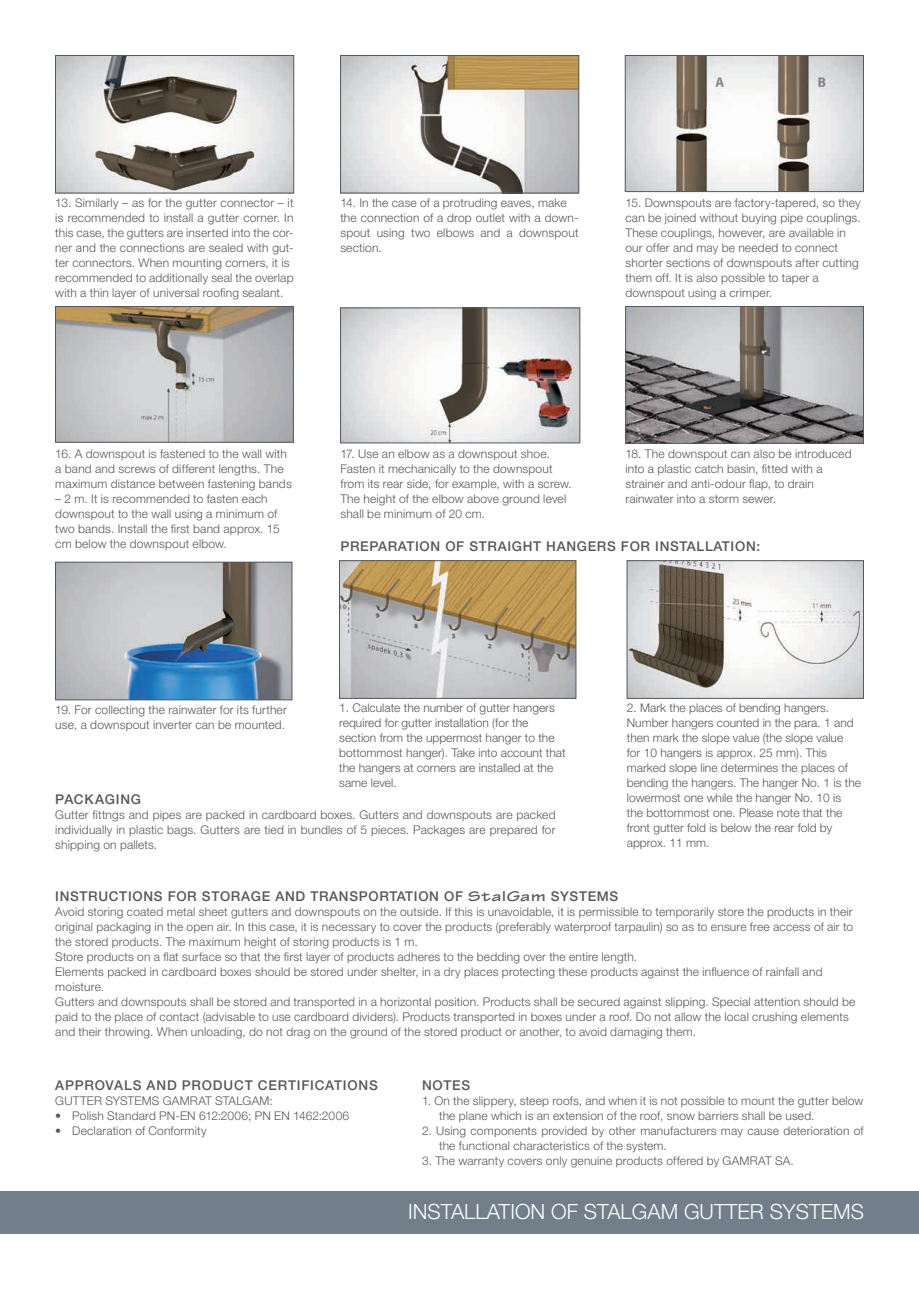
<style>
.page{position:relative;width:919px;height:1289px;background:#fff}
.page>*{position:absolute;margin:0;border:0;box-sizing:border-box;transform-origin:0 0}
.t1{font:300 21px "Helvetica Neue LT Pro";color:#fff}
.t2{font:500 13.5px "Helvetica Neue LT Pro";letter-spacing:.05em;color:#57585a}
.t3{font:300 12px/15px "Helvetica Neue LT Pro";letter-spacing:.015em;color:#57585a}
.s1{font-family:"Tekton Pro";font-weight:700;font-stretch:expanded;font-size:15px}
</style>
<div class="page">
<img style="left:342px;top:310px;width:236px;height:131px">
<div style="left:340px;top:308px;width:240px;height:135px;border:1px solid #57585a"></div>
<img style="left:627px;top:308px;width:234px;height:133px">
<div style="left:625px;top:306px;width:238px;height:137px;border:1px solid #57585a"></div>
<img style="left:57px;top:564px;width:233px;height:134px">
<div style="left:55px;top:562px;width:237px;height:138px;border:1px solid #57585a"></div>
<img style="left:57px;top:57px;width:235px;height:134px">
<div style="left:55px;top:55px;width:239px;height:138px;border:1px solid #57585a"></div>
<img style="left:342px;top:57px;width:235px;height:134px">
<div style="left:340px;top:55px;width:239px;height:138px;border:1px solid #57585a"></div>
<img style="left:627px;top:57px;width:234px;height:133px">
<div style="left:625px;top:55px;width:238px;height:137px;border:1px solid #57585a"></div>
<img style="left:57px;top:308px;width:234px;height:132px">
<div style="left:55px;top:306px;width:238px;height:136px;border:1px solid #57585a"></div>
<img style="left:341px;top:562px;width:233px;height:134px">
<div style="left:339px;top:560px;width:237px;height:138px;border:1px solid #57585a"></div>
<img style="left:628px;top:562px;width:233px;height:134px">
<div style="left:626px;top:560px;width:237px;height:138px;border:1px solid #57585a"></div>
<div style="left:0;top:1191px;width:918px;height:42px;background:#727f8a"></div>
<p class="t3" style="left:55px;top:195px;width:240px">13. Similarly – as for the gutter connector – it is recommended to install a gutter corner. In this case, the gutters are inserted into the cor&shy;ner and the connections are sealed with gut&shy;ter connectors. When mounting corners, it is recommended to additionally seal the overlap with a thin layer of universal roofing sealant.</p>
<p class="t3" style="left:340px;top:195px;width:240px">14. In the case of a protruding eaves, make the connection of a drop outlet with a down&shy;spout using two elbows and a downspout section.</p>
<p class="t3" style="left:625px;top:195px;width:237px">15. Downspouts are factory-tapered, so they can be joined without buying pipe couplings.<br>These couplings, however, are available in our offer and may be needed to connect shorter sections of downspouts after cutting them off. It is also possible to taper a downspout using a crimper.</p>
<p class="t3" style="left:55px;top:445px;width:238px">16. A downspout is fastened to the wall with a band and screws of different lengths. The maximum distance between fastening bands</p>
<p class="t3" style="left:55px;top:490px;width:226px">– 2 m. It is recommended to fasten each downspout to the wall using a minimum of two bands. Install the first band approx. 15 cm below the downspout elbow.</p>
<p class="t3" style="left:340px;top:445px;width:233px">17. Use an elbow as a downspout shoe.<br>Fasten it mechanically to the downspout from its rear side, for example, with a screw.<br>The height of the elbow above ground level shall be minimum of 20 cm.</p>
<p class="t3" style="left:625px;top:445px;width:228px">18. The downspout can also be introduced into a plastic catch basin, fitted with a strainer and anti-odour flap, to drain rainwater into a storm sewer.</p>
<p class="t2" style="left:340px;top:538px;width:421px">PREPARATION OF STRAIGHT HANGERS FOR INSTALLATION:</p>
<p class="t3" style="left:339px;top:700px;width:228px">1. Calculate the number of gutter hangers required for gutter installation (for the section from the uppermost hanger to the bottommost hanger). Take into account that the hangers at corners are installed at the same level.</p>
<p class="t3" style="left:626px;top:700px;width:236px">2. Mark the places of bending hangers.<br>Number hangers counted in the para. 1 and then mark the slope value (the slope value<br>for 10 hangers is approx. 25 mm). This marked slope line determines the places of bending the hangers. The hanger No. 1 is the lowermost one while the hanger No. 10 is<br>the bottommost one. Please note that the front gutter fold is below the rear fold by approx. 11 mm.</p>
<p class="t3" style="left:55px;top:701px;width:233px">19. For collecting the rainwater for its further use, a downspout inverter can be mounted.</p>
<p class="t2" style="left:55px;top:791px;width:87px">PACKAGING</p>
<p class="t3" style="left:55px;top:807px;width:502px;text-align:justify">Gutter fittngs and pipes are packed in cardboard boxes. Gutters and downspouts are packed individually in plastic bags. Gutters are tied in bundles of 5 pieces. Packages are prepared for shipping on pallets.</p>
<p class="t2" style="left:55px;top:887px;width:564px">INSTRUCTIONS FOR STORAGE AND TRANSPORTATION OF <span class="s1">StalGam</span> SYSTEMS</p>
<p class="t3" style="left:55px;top:903px;width:801px">Avoid storing coated metal sheet gutters and downspouts on the outside. If this is unavoidable, it is permissible to temporarily store the products in their original packaging in the open air. In this case, it is necessary to cover the products (preferably waterproof tarpaulin) so as to ensure free access of air to the stored products. The maximum height of storing products is 1 m.<br>Store products on a flat surface so that the first layer of products adheres to the bedding over the entire length.<br>Elements packed in cardboard boxes should be stored under shelter, in a dry places protecting these products against the influence of rainfall and moisture.<br>Gutters and downspouts shall be stored and transported in a horizontal position. Products shall be secured against slipping. Special attention should be paid to the place of contact (advisable to use cardboard dividers). Products transported in boxes under a roof. Do not allow the local crushing elements and their throwing. When unloading, do not drag on the ground of the stored product or another, to avoid damaging them.</p>
<p class="t2" style="left:55px;top:1077px;width:324px">APPROVALS AND PRODUCT CERTIFICATIONS</p>
<p class="t3" style="left:55px;top:1093px;width:219px">GUTTER SYSTEMS GAMRAT STALGAM:</p>
<p class="t3" style="left:55px;top:1108px;width:295px">• Polish Standard PN-EN 612:2006; PN EN 1462:2006</p>
<p class="t3" style="left:55px;top:1123px;width:153px">• Declaration of Conformity</p>
<p class="t2" style="left:422px;top:1077px;width:50px">NOTES</p>
<p class="t3" style="left:439px;top:1093px;width:426px;text-indent:-17px">1. On the slippery, steep roofs, and when it is not possible to mount the gutter below the plane which is an extension of the roof, snow barriers shall be used.</p>
<p class="t3" style="left:439px;top:1123px;width:426px;text-indent:-17px">2. Using components provided by other manufacturers may cause deterioration of the functional characteristics of the system.</p>
<p class="t3" style="left:422px;top:1153px;width:373px">3. The warranty covers only genuine products offered by GAMRAT SA.</p>
<h1 class="t1" style="left:359px;top:1199px;width:445px">MONTAŻ SYSTEMÓW RYNNOWYCH STALGAM</h1>
<h1 class="t1" style="left:840px;top:1199px;width:25px">35</h1>
<h1 class="t1" style="left:408px;top:1198px;width:457px">INSTALLATION OF STALGAM GUTTER SYSTEMS</h1>
</div>
